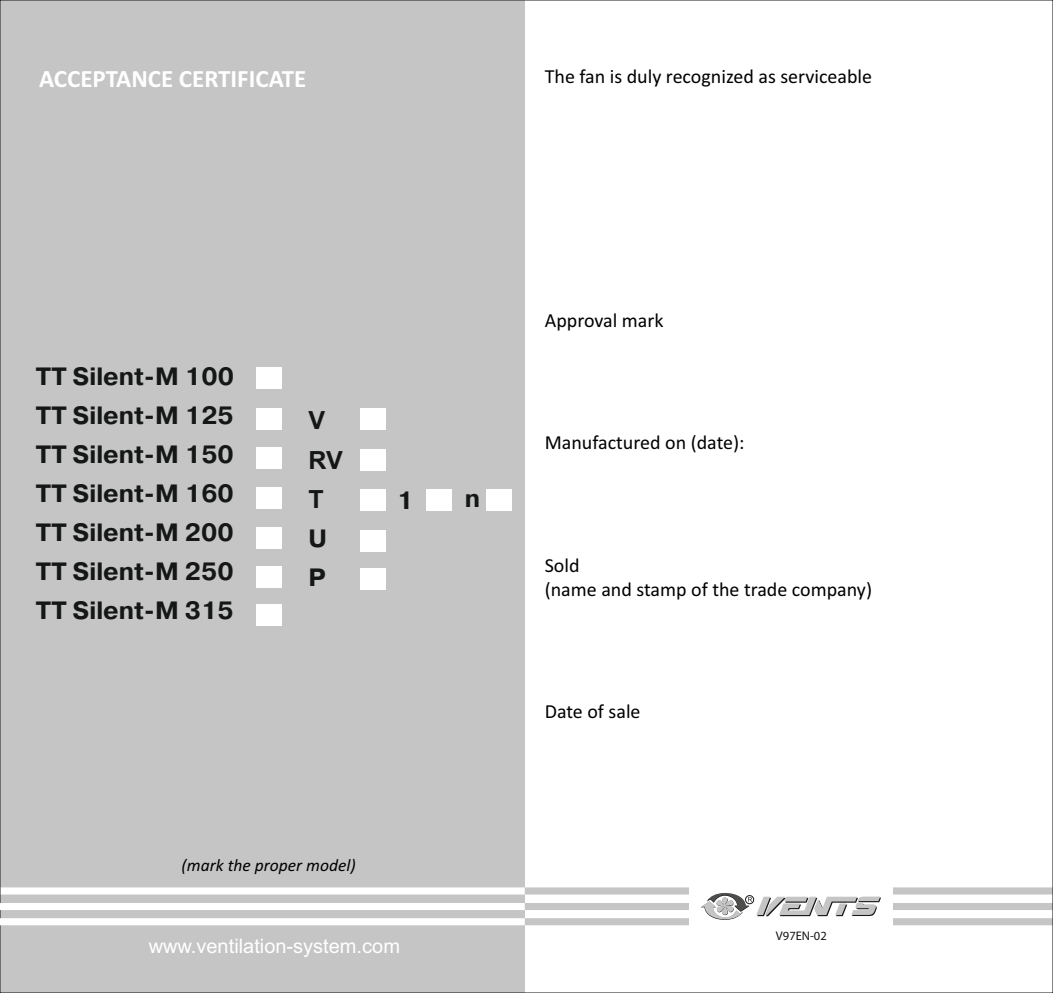
<style>
.page{position:relative;width:1053px;height:993px;background:#fff}
.page>*{position:absolute;margin:0;border:0;box-sizing:border-box;transform-origin:0 0}
.t1{font:700 25px/39px "Pragmatica C";color:#151616;text-align:justify}
.t2{font:700 25px "Calibri";color:#fff}
.t3{font:700 25px/39.5px "Arial";color:#151616}
.t4{font:20px/24.5px "Calibri";color:#000}
.t5{font:20px "Arial";color:#fff}
.t6{font:italic 17.5px "Calibri";color:#000}
.t7{font:12.5px "Myriad Pro";color:#151616}
</style>
<div class="page">
<div style="left:0;top:0;width:524px;height:992px;background:#c5c5c5"></div>
<div style="left:360px;top:449px;width:26px;height:22px;background:#fff"></div>
<div style="left:360px;top:489px;width:26px;height:22px;background:#fff"></div>
<div style="left:360px;top:529px;width:26px;height:22px;background:#fff"></div>
<div style="left:360px;top:408px;width:26px;height:22px;background:#fff"></div>
<div style="left:360px;top:568px;width:26px;height:22px;background:#fff"></div>
<div style="left:425px;top:489px;width:26px;height:22px;background:#fff"></div>
<div style="left:485px;top:489px;width:26px;height:22px;background:#fff"></div>
<div style="left:256px;top:366px;width:26px;height:22px;background:#fff"></div>
<div style="left:256px;top:407px;width:26px;height:22px;background:#fff"></div>
<div style="left:256px;top:446px;width:26px;height:22px;background:#fff"></div>
<div style="left:256px;top:487px;width:26px;height:22px;background:#fff"></div>
<div style="left:256px;top:527px;width:26px;height:22px;background:#fff"></div>
<div style="left:256px;top:565px;width:26px;height:22px;background:#fff"></div>
<div style="left:256px;top:604px;width:26px;height:22px;background:#fff"></div>
<svg style="left:0;top:883px;width:1052px;height:45px"></svg>
<p class="t2" style="left:39px;top:68px;width:269px">ACCEPTANCE CERTIFICATE</p>
<p class="t4" style="left:544px;top:66px;width:329px">The fan is duly recognized as serviceable</p>
<p class="t1" style="left:36px;top:359px;width:199px">ÒÒ Silent-Ì 100<br>ÒÒ Silent-Ì 125<br>ÒÒ Silent-Ì 150<br>ÒÒ Silent-Ì 160<br>ÒÒ Silent-Ì 200<br>ÒÒ Silent-Ì 250<br>ÒÒ Silent-Ì 315</p>
<p class="t3" style="left:308px;top:402px;width:36px">V<br>RV<br>T</p>
<p class="t1" style="left:308px;top:520px;width:20px">U<br>P</p>
<p class="t1" style="left:397px;top:482px;width:18px">1</p>
<p class="t1" style="left:464px;top:480px;width:17px">n</p>
<p class="t6" style="left:182px;top:857px;width:176px">(mark the proper model)</p>
<p class="t5" style="left:149px;top:937px;width:253px">www.ventilation-system.com</p>
<p class="t4" style="left:544px;top:310px;width:120px">Approval mark</p>
<p class="t4" style="left:544px;top:432px;width:201px">Manufactured on (date):</p>
<p class="t4" style="left:544px;top:554px;width:329px">Sold<br>(name and stamp of the trade company)</p>
<p class="t4" style="left:544px;top:700px;width:97px">Date of sale</p>
<p class="t7" style="left:775px;top:930px;width:52px">V97EN-02</p>
</div>
